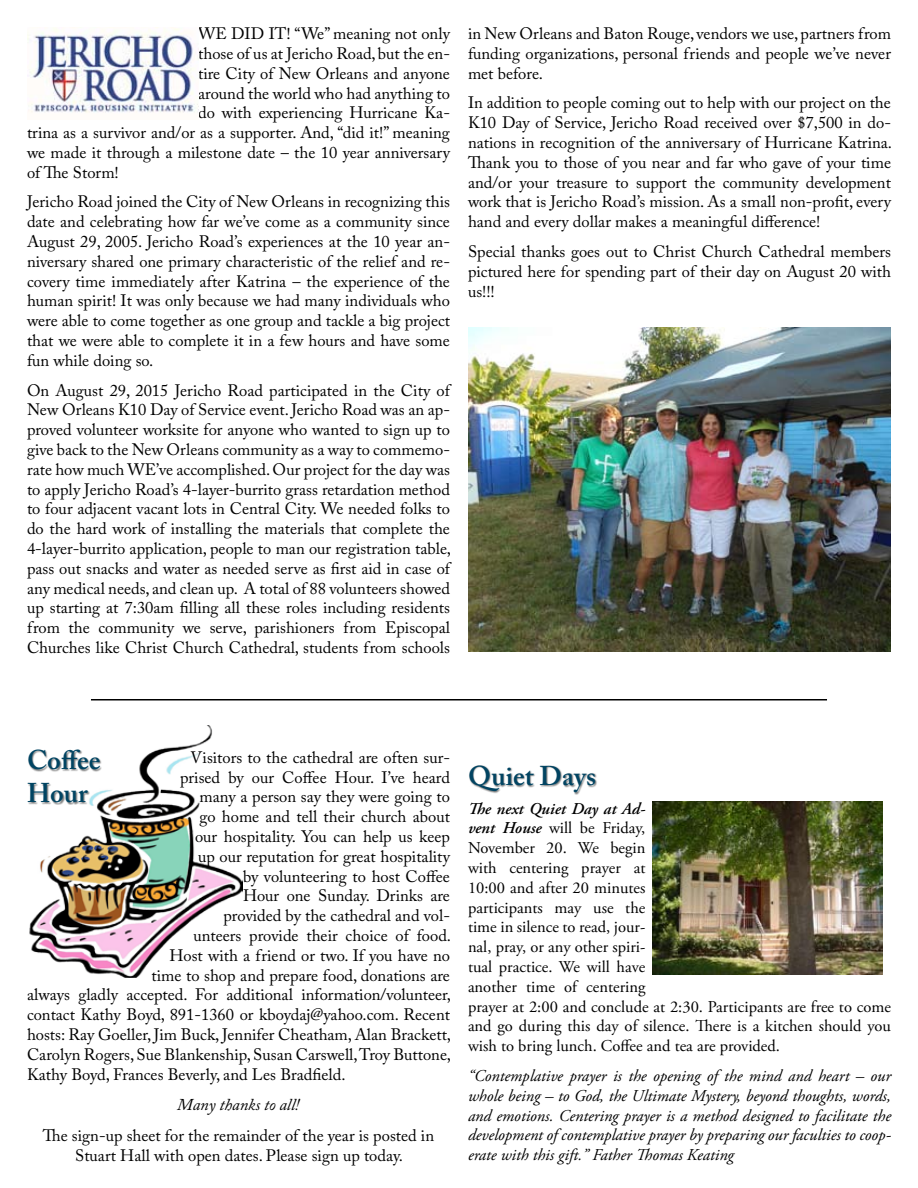
<style>
.page{position:relative;width:918px;height:1188px;background:#fff}
.page>*{position:absolute;margin:0;border:0;box-sizing:border-box;transform-origin:0 0}
.t1{font:600 27px/32.4px "Adobe Caslon Pro";color:#014462}
.t2{font:16.5px/19.8px "Adobe Caslon Pro";color:#000;text-align:justify}
.t3{font:16.5px/19.8px "Adobe Garamond Pro";color:#000}
.t4{font:italic 16.5px/19.8px "Adobe Garamond Pro";color:#000;text-align:justify}
.t5{font:italic 16.5px "Adobe Caslon Pro";color:#000}
.s1{font-weight:600;font-style:italic}
</style>
<div class="page">
<img style="left:29px;top:726px;width:214px;height:252px">
<div style="left:27px;top:749px;width:76px;height:56px;background:#000;opacity:.5"></div>
<img style="left:27px;top:27px;width:171px;height:86px">
<img style="left:468px;top:328px;width:423px;height:324px">
<div style="left:469px;top:765px;width:129px;height:30px;background:#000;opacity:.5"></div>
<img style="left:652px;top:801px;width:231px;height:173px">
<hr style="left:91px;top:699px;width:736px;height:1px;background:#000">
<p class="t2" style="left:198px;top:24px;width:253px">WE DID IT! “We” meaning not only</p>
<p class="t2" style="left:198px;top:43px;width:253px">those of us at Jericho Road, but the en-</p>
<p class="t2" style="left:198px;top:63px;width:253px">tire City of New Orleans and anyone</p>
<p class="t2" style="left:198px;top:83px;width:253px">around the world who had anything to</p>
<p class="t2" style="left:198px;top:103px;width:253px">do with experiencing Hurricane Ka-</p>
<p class="t2" style="left:27px;top:123px;width:424px">trina as a survivor and/or as a supporter. And, “did it!” meaning</p>
<p class="t2" style="left:27px;top:142px;width:424px">we made it through a milestone date – the 10 year anniversary</p>
<p class="t2" style="left:27px;top:162px;width:93px">of The Storm!</p>
<p class="t2" style="left:27px;top:192px;width:425px">Jericho Road joined the City of New Orleans in recognizing this date and celebrating how far we’ve come as a community since August 29, 2005. Jericho Road’s experiences at the 10 year an&shy;niversary shared one primary characteristic of the relief and re&shy;covery time immediately after Katrina – the experience of the human spirit! It was only because we had many individuals who were able to come together as one group and tackle a big project that we were able to complete it in a few hours and have some fun while doing so.</p>
<p class="t2" style="left:27px;top:380px;width:426px">On August 29, 2015 Jericho Road participated in the City of New Orleans K10 Day of Service event. Jericho Road was an ap&shy;proved volunteer worksite for anyone who wanted to sign up to give back to the New Orleans community as a way to commemo&shy;rate how much WE’ve accomplished. Our project for the day was to apply Jericho Road’s 4-layer-burrito grass retardation method to four adjacent vacant lots in Central City. We needed folks to do the hard work of installing the materials that complete the 4-layer-burrito application, people to man our registration table, pass out snacks and water as needed serve as first aid in case of any medical needs, and clean up. A total of 88 volunteers showed up starting at 7:30am filling all these roles including residents from the community we serve, parishioners from Episcopal Churches like Christ Church Cathedral, students from schools</p>
<p class="t2" style="left:468px;top:24px;width:425px">in New Orleans and Baton Rouge, vendors we use, partners from funding organizations, personal friends and people we’ve never met before.</p>
<p class="t2" style="left:468px;top:93px;width:426px">In addition to people coming out to help with our project on the K10 Day of Service, Jericho Road received over $7,500 in do&shy;nations in recognition of the anniversary of Hurricane Katrina.<br>Thank you to those of you near and far who gave of your time and/or your treasure to support the community development work that is Jericho Road’s mission. As a small non-profit, every hand and every dollar makes a meaningful difference!</p>
<p class="t2" style="left:468px;top:241px;width:425px">Special thanks goes out to Christ Church Cathedral members pictured here for spending part of their day on August 20 with us!!!</p>
<h1 class="t1" style="left:27px;top:744px;width:75px">Coffee<br>Hour</h1>
<p class="t2" style="left:190px;top:747px;width:261px">Visitors to the cathedral are often sur-</p>
<p class="t2" style="left:180px;top:767px;width:272px">prised by our Coffee Hour. I’ve heard</p>
<p class="t2" style="left:200px;top:787px;width:252px">many a person say they were going to</p>
<p class="t2" style="left:200px;top:807px;width:252px">go home and tell their church about</p>
<p class="t2" style="left:195px;top:826px;width:256px">our hospitality. You can help us keep</p>
<p class="t2" style="left:198px;top:846px;width:254px">up our reputation for great hospitality</p>
<p class="t2" style="left:243px;top:866px;width:209px">by volunteering to host Coffee</p>
<p class="t2" style="left:243px;top:886px;width:208px">Hour one Sunday. Drinks are</p>
<p class="t2" style="left:224px;top:906px;width:228px">provided by the cathedral and vol-</p>
<p class="t2" style="left:194px;top:925px;width:259px">unteers provide their choice of food.</p>
<p class="t2" style="left:170px;top:945px;width:282px">Host with a friend or two. If you have no</p>
<p class="t2" style="left:152px;top:965px;width:300px">time to shop and prepare food, donations are</p>
<p class="t2" style="left:27px;top:985px;width:426px">always gladly accepted. For additional information/volunteer,</p>
<p class="t2" style="left:27px;top:1005px;width:425px">contact Kathy Boyd, 891-1360 or kboydaj@yahoo.com. Recent</p>
<p class="t2" style="left:27px;top:1024px;width:426px">hosts: Ray Goeller, Jim Buck, Jennifer Cheatham, Alan Brackett,</p>
<p class="t2" style="left:27px;top:1044px;width:426px">Carolyn Rogers, Sue Blankenship, Susan Carswell, Troy Buttone,</p>
<p class="t2" style="left:27px;top:1064px;width:320px">Kathy Boyd, Frances Beverly, and Les Bradfield.</p>
<p class="t5" style="left:177px;top:1095px;width:124px">Many thanks to all!</p>
<p class="t2" style="left:43px;top:1125px;width:393px;text-align:center">The sign-up sheet for the remainder of the year is posted in<br>Stuart Hall with open dates. Please sign up today.</p>
<h1 class="t1" style="left:468px;top:759px;width:130px">Quiet Days</h1>
<p class="t3" style="left:468px;top:799px;width:425px"><span class="s1">The next Quiet Day at Ad-<br>vent House</span> will be Friday,<br>November 20. We begin<br>with centering prayer at<br>10:00 and after 20 minutes<br>participants may use the<br>time in silence to read, jour-<br>nal, pray, or any other spiri-<br>tual practice. We will have<br>another time of centering<br>prayer at 2:00 and conclude at 2:30. Participants are free to come and go during this day of silence. There is a kitchen should you wish to bring lunch. Coffee and tea are provided.</p>
<p class="t4" style="left:468px;top:1066px;width:425px">“Contemplative prayer is the opening of the mind and heart – our whole being – to God, the Ultimate Mystery, beyond thoughts, words, and emotions. Centering prayer is a method designed to facilitate the development of contemplative prayer by preparing our faculties to coop&shy;erate with this gift.” Father Thomas Keating</p>
</div>
